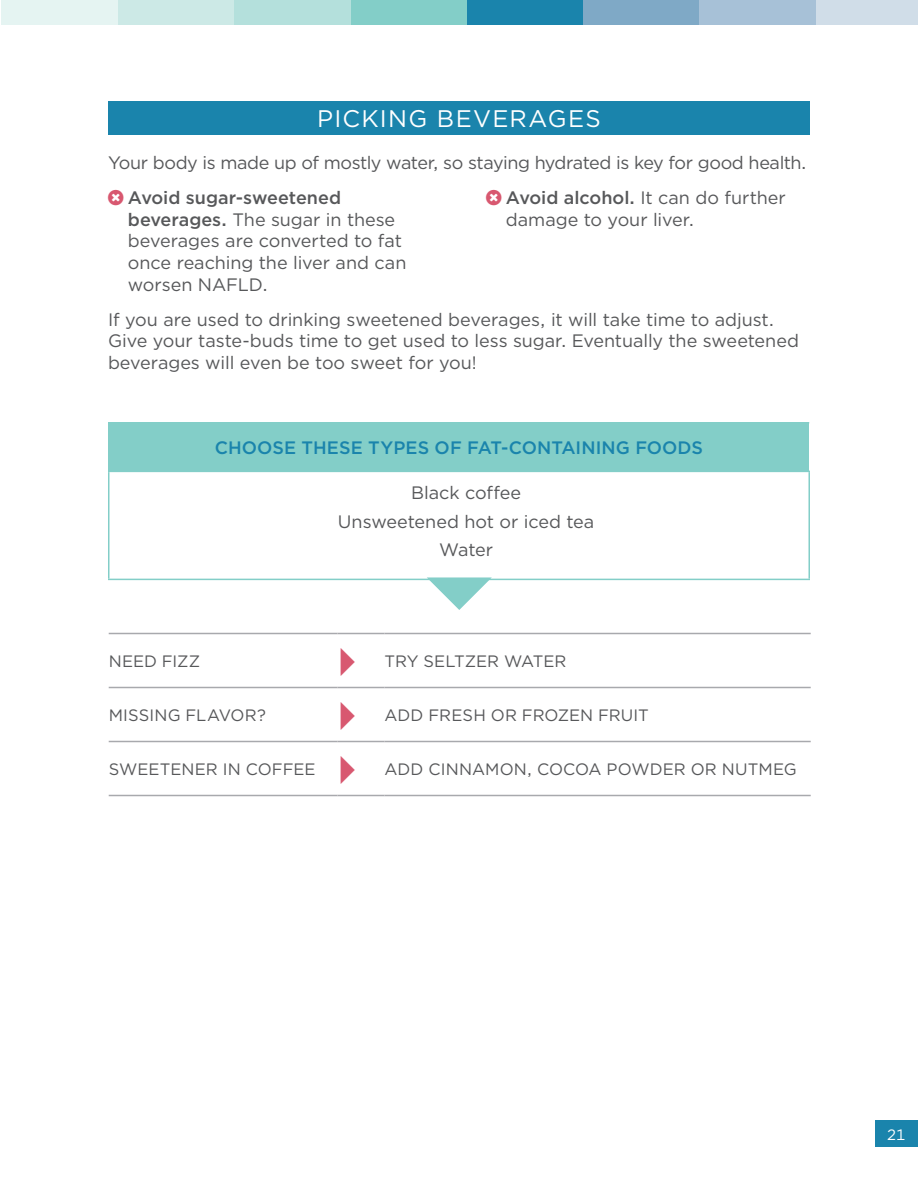
<style>
.page{position:relative;width:918px;height:1188px;background:#fff}
.page>*{position:absolute;margin:0;border:0;box-sizing:border-box;transform-origin:0 0}
.t1{font:24px "Gotham";letter-spacing:.055em;color:#fff}
.t2{font:18px/21.6px "Gotham";letter-spacing:-.005em;color:#57585a}
.t3{font:18px "Gotham";letter-spacing:-.025em;color:#57585a}
.t4{font:500 18px "Gotham";letter-spacing:.005em;color:#1a84ac}
.t5{font:16.5px "Gotham";letter-spacing:.005em;color:#57585a}
.t6{font:15px "Gotham";color:#fff}
.s1{font-weight:500}
</style>
<div class="page">
<div style="left:875px;top:1120px;width:43px;height:28px;background:#1a84ac"></div>
<div style="left:815px;top:0;width:103px;height:26px;background:#d0dde8"></div>
<div style="left:699px;top:0;width:116px;height:26px;background:#a7c1d7"></div>
<div style="left:583px;top:0;width:116px;height:26px;background:#7fa9c6"></div>
<div style="left:466px;top:0;width:117px;height:26px;background:#1a84ac"></div>
<div style="left:350px;top:0;width:116px;height:26px;background:#83cec8"></div>
<div style="left:234px;top:0;width:116px;height:26px;background:#b4e0dc"></div>
<div style="left:118px;top:0;width:116px;height:26px;background:#cce9e6"></div>
<div style="left:2px;top:0;width:116px;height:26px;background:#e5f4f2"></div>
<div style="left:108px;top:101px;width:702px;height:34px;background:#1a84ac"></div>
<div style="left:109px;top:423px;width:700px;height:48px;background:#83cec8"></div>
<hr style="left:108px;top:422px;width:701px;height:2px;background:#83cec8">
<hr style="left:108px;top:424px;width:2px;height:47px;background:#83cec8">
<hr style="left:108px;top:471px;width:702px;height:1px;background:#83cec8">
<hr style="left:108px;top:472px;width:2px;height:107px;background:#83cec8">
<hr style="left:808px;top:472px;width:2px;height:107px;background:#83cec8">
<hr style="left:108px;top:579px;width:702px;height:1px;background:#83cec8">
<hr style="left:109px;top:633px;width:229px;height:1px;background:#a8a9ad">
<hr style="left:338px;top:633px;width:46px;height:1px;background:#a8a9ad">
<hr style="left:384px;top:633px;width:427px;height:1px;background:#a8a9ad">
<hr style="left:109px;top:687px;width:229px;height:1px;background:#a8a9ad">
<hr style="left:338px;top:687px;width:46px;height:1px;background:#a8a9ad">
<hr style="left:384px;top:687px;width:427px;height:1px;background:#a8a9ad">
<hr style="left:109px;top:741px;width:229px;height:1px;background:#a8a9ad">
<hr style="left:338px;top:741px;width:46px;height:1px;background:#a8a9ad">
<hr style="left:384px;top:741px;width:427px;height:1px;background:#a8a9ad">
<hr style="left:109px;top:795px;width:229px;height:1px;background:#a8a9ad">
<hr style="left:338px;top:795px;width:46px;height:1px;background:#a8a9ad">
<hr style="left:384px;top:795px;width:427px;height:1px;background:#a8a9ad">
<svg style="left:427px;top:578px;width:65px;height:3px"></svg>
<h1 class="t1" style="left:317px;top:103px;width:285px">PICKING BEVERAGES</h1>
<p class="t3" style="left:108px;top:151px;width:700px">Your body is made up of mostly water, so staying hydrated is key for good health.</p>
<p class="t2" style="left:128px;top:187px;width:280px"><span class="s1">Avoid sugar-sweetened beverages.</span> The sugar in these beverages are converted to fat once reaching the liver and can worsen NAFLD.</p>
<p class="t2" style="left:506px;top:187px;width:282px"><span class="s1">Avoid alcohol.</span> It can do further damage to your liver.</p>
<p class="t2" style="left:108px;top:308px;width:693px">If you are used to drinking sweetened beverages, it will take time to adjust.<br>Give your taste-buds time to get used to less sugar. Eventually the sweetened beverages will even be too sweet for you!</p>
<p class="t4" style="left:215px;top:436px;width:490px">CHOOSE THESE TYPES OF FAT-CONTAINING FOODS</p>
<p class="t2" style="left:338px;top:478px;width:258px;line-height:28.3px;text-align:center">Black coffee<br>Unsweetened hot or iced tea<br>Water</p>
<p class="t5" style="left:109px;top:651px;width:93px">NEED FIZZ</p>
<p class="t5" style="left:384px;top:651px;width:184px">TRY SELTZER WATER</p>
<p class="t5" style="left:109px;top:705px;width:159px">MISSING FLAVOR?</p>
<p class="t5" style="left:384px;top:705px;width:266px">ADD FRESH OR FROZEN FRUIT</p>
<p class="t5" style="left:109px;top:759px;width:208px">SWEETENER IN COFFEE</p>
<p class="t5" style="left:384px;top:759px;width:414px">ADD CINNAMON, COCOA POWDER OR NUTMEG</p>
<p class="t6" style="left:887px;top:1125px;width:20px">21</p>
</div>
